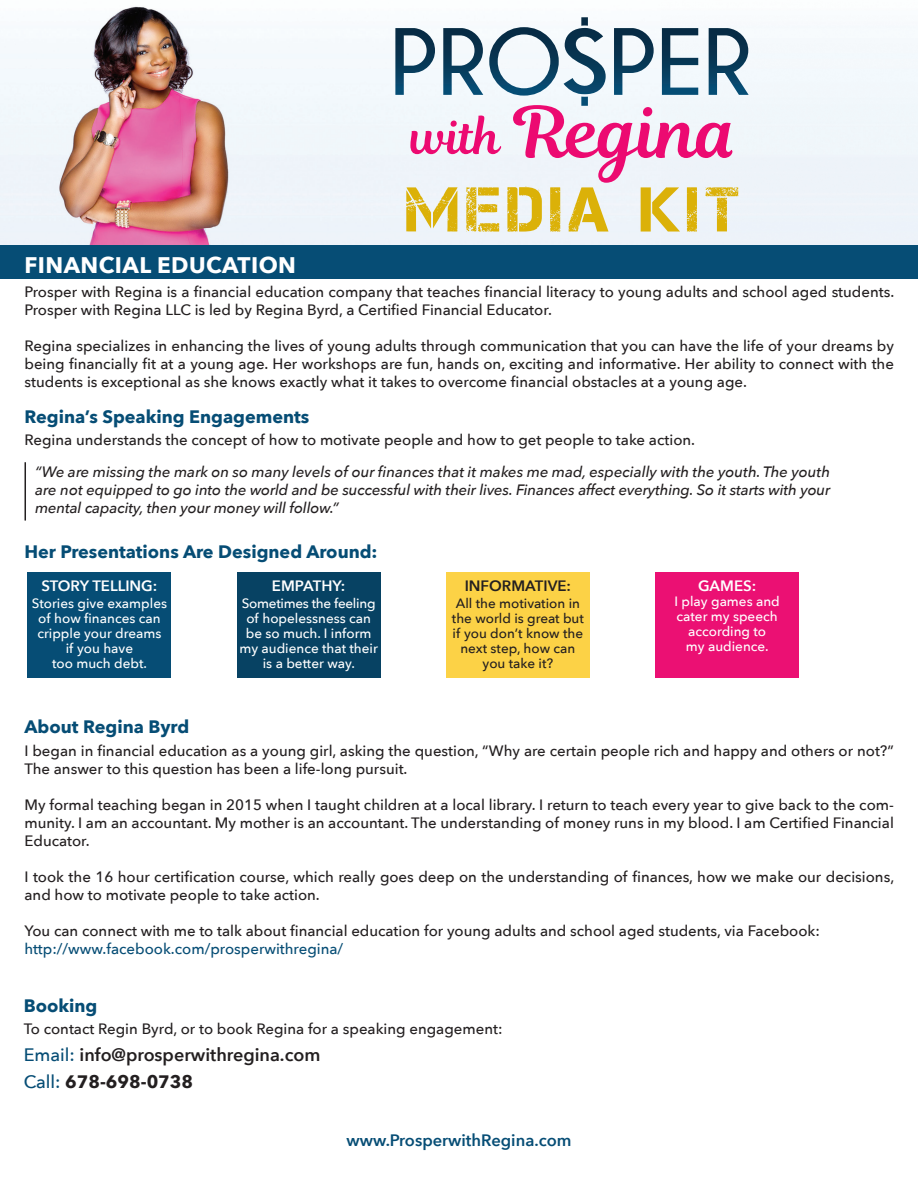
<style>
.page{position:relative;width:918px;height:1188px;background:#fff}
.page>*{position:absolute;margin:0;border:0;box-sizing:border-box;transform-origin:0 0}
.t1{font:63px "Captureit";letter-spacing:.1em;color:#dbb108}
.t2{font:700 22.5px "Avenir Next";letter-spacing:.02em;color:#fff}
.t3{font:700 18px "Avenir Next";color:#064d75}
.t4{font:600 18px "Avenir Next";color:#231f20}
.t5{font:700 18px "Avenir Next";color:#231f20}
.t6{font:600 16.5px "Avenir Next";color:#064d75}
.t7{font:500 15px/18px "Avenir Next";color:#231f20}
.t8{font:italic 500 15px/18px "Avenir Next";letter-spacing:-.01em;color:#231f20}
.t9{font:500 15px "Avenir Next";color:#064d75}
.t10{font:600 15px "Avenir Next";color:#fff}
.t11{font:600 15px "Avenir Next";color:#231f20}
.t12{font:500 13.5px/15px "Avenir Next";color:#fff;text-align:center}
.t13{font:500 13.5px/15px "Avenir Next";color:#231f20;text-align:center}
.s1{font-weight:500;color:#064d75}
</style>
<div class="page">
<img style="left:0;top:2px;width:661px;height:243px">
<svg style="left:395px;top:17px;width:354px;height:166px"></svg>
<div style="left:0;top:245px;width:918px;height:34px;background:#064d75"></div>
<div style="left:28px;top:573px;width:143px;height:105px;background:#064d75"></div>
<div style="left:237px;top:573px;width:143px;height:105px;background:#074263"></div>
<div style="left:446px;top:573px;width:144px;height:105px;background:#fcd246"></div>
<div style="left:656px;top:573px;width:143px;height:105px;background:#eb1073"></div>
<hr style="left:25px;top:462px;width:1px;height:59px;background:#231f20">
<p class="t1" style="left:406px;top:174px;width:336px">MEDIA KIT</p>
<p class="t2" style="left:24px;top:251px;width:273px">FINANCIAL EDUCATION</p>
<p class="t7" style="left:24px;top:282px;width:871px">Prosper with Regina is a financial education company that teaches financial literacy to young adults and school aged students.<br>Prosper with Regina LLC is led by Regina Byrd, a Certified Financial Educator.</p>
<p class="t7" style="left:24px;top:336px;width:871px;text-align:justify">Regina specializes in enhancing the lives of young adults through communication that you can have the life of your dreams by being financially fit at a young age. Her workshops are fun, hands on, exciting and informative. Her ability to connect with the students is exceptional as she knows exactly what it takes to overcome financial obstacles at a young age.</p>
<p class="t3" style="left:24px;top:405px;width:286px">Regina’s Speaking Engagements</p>
<p class="t7" style="left:24px;top:431px;width:672px">Regina understands the concept of how to motivate people and how to get people to take action.</p>
<p class="t8" style="left:35px;top:463px;width:797px">“We are missing the mark on so many levels of our finances that it makes me mad, especially with the youth. The youth</p>
<p class="t8" style="left:35px;top:481px;width:797px">are not equipped to go into the world and be successful with their lives. Finances affect everything. So it starts with your mental capacity, then your money will follow.”</p>
<p class="t3" style="left:24px;top:540px;width:355px">Her Presentations Are Designed Around:</p>
<p class="t10" style="left:41px;top:577px;width:117px">STORY TELLING:</p>
<p class="t12" style="left:32px;top:595px;width:137px">Stories give examples of how finances can cripple your dreams</p>
<p class="t12" style="left:66px;top:640px;width:69px">if you have</p>
<p class="t12" style="left:52px;top:655px;width:96px">too much debt.</p>
<p class="t10" style="left:272px;top:577px;width:75px">EMPATHY:</p>
<p class="t12" style="left:239px;top:595px;width:140px">Sometimes the feeling of hopelessness can be so much. I inform my audience that their is a better way.</p>
<p class="t11" style="left:465px;top:577px;width:108px">INFORMATIVE:</p>
<p class="t13" style="left:452px;top:595px;width:134px">All the motivation in the world is great but if you don’t know the next step, how can</p>
<p class="t13" style="left:483px;top:655px;width:72px">you take it?</p>
<p class="t10" style="left:698px;top:577px;width:60px">GAMES:</p>
<p class="t12" style="left:675px;top:594px;width:107px">I play games and</p>
<p class="t12" style="left:677px;top:609px;width:103px">cater my speech</p>
<p class="t12" style="left:688px;top:624px;width:80px">according to</p>
<p class="t12" style="left:686px;top:639px;width:84px">my audience.</p>
<p class="t3" style="left:24px;top:716px;width:166px">About Regina Byrd</p>
<p class="t7" style="left:24px;top:742px;width:871px">I began in financial education as a young girl, asking the question, “Why are certain people rich and happy and others or not?”<br>The answer to this question has been a life-long pursuit.</p>
<p class="t7" style="left:24px;top:796px;width:871px;text-align:justify">My formal teaching began in 2015 when I taught children at a local library. I return to teach every year to give back to the com&shy;munity. I am an accountant. My mother is an accountant. The understanding of money runs in my blood. I am Certified Financial Educator.</p>
<p class="t7" style="left:24px;top:868px;width:871px">I took the 16 hour certification course, which really goes deep on the understanding of finances, how we make our decisions, and how to motivate people to take action.</p>
<p class="t7" style="left:24px;top:922px;width:797px">You can connect with me to talk about financial education for young adults and school aged students, via Facebook:</p>
<p class="t9" style="left:24px;top:940px;width:320px">http://www.facebook.com/prosperwithregina/</p>
<p class="t3" style="left:24px;top:994px;width:75px">Booking</p>
<p class="t7" style="left:24px;top:1020px;width:480px">To contact Regin Byrd, or to book Regina for a speaking engagement:</p>
<p class="t4" style="left:24px;top:1044px;width:298px"><span class="s1">Email:</span> info@prosperwithregina.com</p>
<p class="t5" style="left:24px;top:1071px;width:171px"><span class="s1">Call:</span> 678-698-0738</p>
<p class="t6" style="left:346px;top:1130px;width:227px">www.ProsperwithRegina.com</p>
</div>
